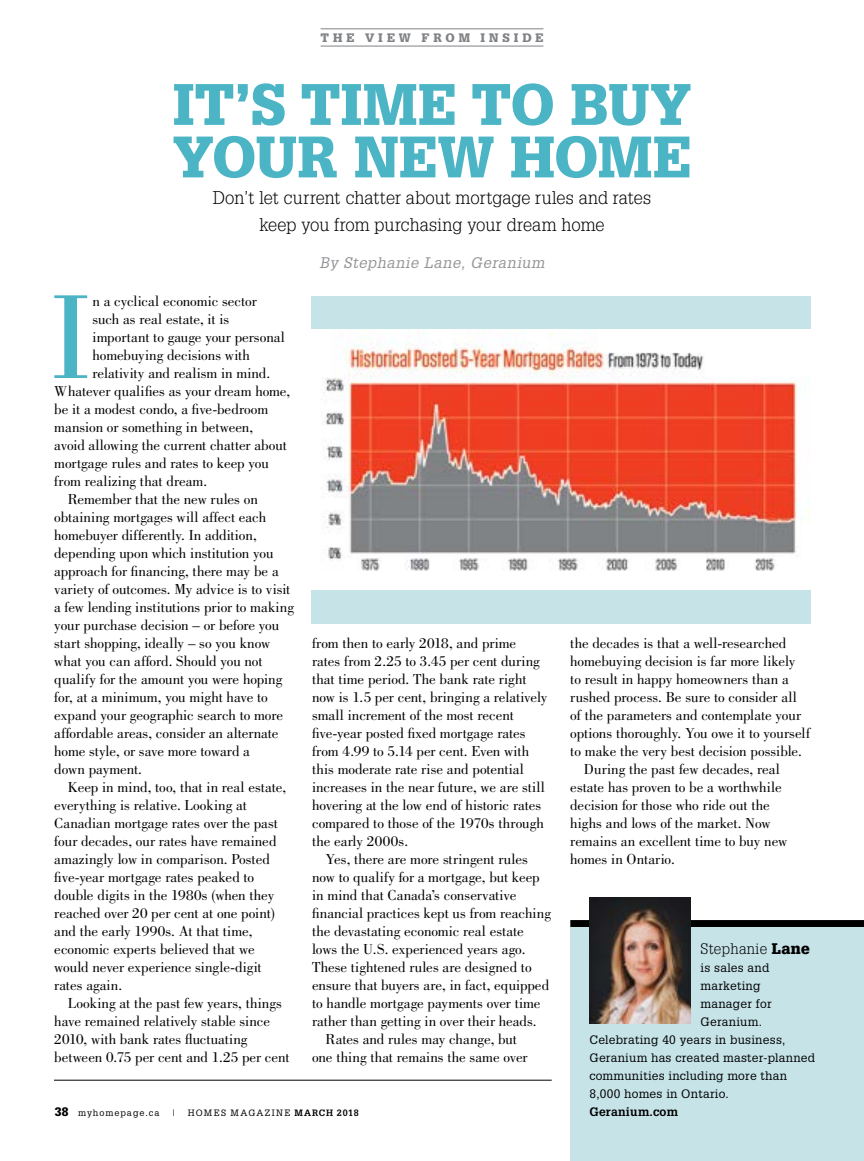
<style>
.page{position:relative;width:864px;height:1161px;background:#fff}
.page>*{position:absolute;margin:0;border:0;box-sizing:border-box;transform-origin:0 0}
.t1{font:300 116.55px "HTF Didot L06";color:#4bb5c5}
.t2{font:900 57px/52.5px "Glypha";letter-spacing:.005em;color:#4bb5c5}
.t3{font:300 18px/27px "Glypha";color:#000;text-align:center}
.t4{font:15px/18px "Bodoni";letter-spacing:-.005em;color:#000}
.t5{font:italic 15px "Glypha";letter-spacing:.035em;color:#939598}
.t6{font:300 15px "Glypha";letter-spacing:.02em;color:#000}
.t7{font:12px "Glypha";letter-spacing:.02em;color:#000}
.t8{font:900 12px "Glypha";letter-spacing:.33em;color:#808285}
.t9{font:700 12px "Glypha";letter-spacing:.02em;color:#000}
.t10{font:9px "Glypha";letter-spacing:.115em;color:#000}
.s1{font-weight:900;font-size:12px}
.s2{font-weight:700}
.s3{font-weight:900}
</style>
<div class="page">
<hr style="left:54px;top:1080px;width:498px;height:1px;background:#000">
<hr style="left:321px;top:29px;width:222px;height:1px;background:#808285">
<hr style="left:321px;top:46px;width:222px;height:1px;background:#808285">
<div style="left:570px;top:920px;width:294px;height:8px;background:#000"></div>
<div style="left:570px;top:928px;width:294px;height:233px;background:#c6e3e8"></div>
<img style="left:590px;top:897px;width:101px;height:127px">
<div style="left:312px;top:296px;width:499px;height:327px;background:#c6e3e8"></div>
<img style="left:312px;top:330px;width:499px;height:259px">
<p class="t8" style="left:321px;top:30px;width:224px">THE VIEW FROM INSIDE</p>
<h2 class="t2" style="left:173px;top:78px;width:520px">IT’S TIME TO BUY<br>YOUR NEW HOME</h2>
<p class="t3" style="left:213px;top:184px;width:440px">Don’t let current chatter about mortgage rules and rates keep you from purchasing your dream home</p>
<p class="t5" style="left:319px;top:254px;width:227px">By Stephanie Lane, Geranium</p>
<h1 class="t1" style="left:49px;top:253px;width:45px">I</h1>
<p class="t4" style="left:93px;top:292px;width:166px">n a cyclical economic sector</p>
<p class="t4" style="left:93px;top:310px;width:138px">such as real estate, it is</p>
<p class="t4" style="left:93px;top:328px;width:194px">important to gauge your personal</p>
<p class="t4" style="left:93px;top:346px;width:159px">homebuying decisions with</p>
<p class="t4" style="left:93px;top:364px;width:179px">relativity and realism in mind.</p>
<p class="t4" style="left:54px;top:382px;width:238px">Whatever qualifies as your dream home,</p>
<p class="t4" style="left:54px;top:400px;width:216px">be it a modest condo, a five-bedroom</p>
<p class="t4" style="left:54px;top:418px;width:200px">mansion or something in between,</p>
<p class="t4" style="left:54px;top:436px;width:234px">avoid allowing the current chatter about</p>
<p class="t4" style="left:54px;top:454px;width:216px">mortgage rules and rates to keep you</p>
<p class="t4" style="left:54px;top:472px;width:154px">from realizing that dream.</p>
<p class="t4" style="left:68px;top:490px;width:192px">Remember that the new rules on</p>
<p class="t4" style="left:54px;top:508px;width:213px">obtaining mortgages will affect each</p>
<p class="t4" style="left:54px;top:526px;width:204px">homebuyer differently. In addition,</p>
<p class="t4" style="left:54px;top:544px;width:221px">depending upon which institution you</p>
<p class="t4" style="left:54px;top:562px;width:226px">approach for financing, there may be a</p>
<p class="t4" style="left:54px;top:580px;width:238px">variety of outcomes. My advice is to visit</p>
<p class="t4" style="left:54px;top:598px;width:241px">a few lending institutions prior to making</p>
<p class="t4" style="left:54px;top:616px;width:227px">your purchase decision – or before you</p>
<p class="t4" style="left:54px;top:634px;width:217px">start shopping, ideally – so you know</p>
<p class="t4" style="left:54px;top:652px;width:210px">what you can afford. Should you not</p>
<p class="t4" style="left:54px;top:670px;width:230px">qualify for the amount you were hoping</p>
<p class="t4" style="left:54px;top:688px;width:215px">for, at a minimum, you might have to</p>
<p class="t4" style="left:54px;top:706px;width:230px">expand your geographic search to more</p>
<p class="t4" style="left:54px;top:724px;width:226px">affordable areas, consider an alternate</p>
<p class="t4" style="left:54px;top:742px;width:197px">home style, or save more toward a</p>
<p class="t4" style="left:54px;top:760px;width:89px">down payment.</p>
<p class="t4" style="left:68px;top:778px;width:220px">Keep in mind, too, that in real estate,</p>
<p class="t4" style="left:54px;top:796px;width:194px">everything is relative. Looking at</p>
<p class="t4" style="left:54px;top:814px;width:225px">Canadian mortgage rates over the past</p>
<p class="t4" style="left:54px;top:832px;width:224px">four decades, our rates have remained</p>
<p class="t4" style="left:54px;top:850px;width:217px">amazingly low in comparison. Posted</p>
<p class="t4" style="left:54px;top:868px;width:202px">five-year mortgage rates peaked to</p>
<p class="t4" style="left:54px;top:886px;width:222px">double digits in the 1980s (when they</p>
<p class="t4" style="left:54px;top:904px;width:222px">reached over 20 per cent at one point)</p>
<p class="t4" style="left:54px;top:922px;width:200px">and the early 1990s. At that time,</p>
<p class="t4" style="left:54px;top:940px;width:202px">economic experts believed that we</p>
<p class="t4" style="left:54px;top:958px;width:209px">would never experience single-digit</p>
<p class="t4" style="left:54px;top:976px;width:69px">rates again.</p>
<p class="t4" style="left:68px;top:994px;width:216px">Looking at the past few years, things</p>
<p class="t4" style="left:54px;top:1012px;width:217px">have remained relatively stable since</p>
<p class="t4" style="left:54px;top:1030px;width:195px">2010, with bank rates fluctuating</p>
<p class="t4" style="left:54px;top:1048px;width:237px">between 0.75 per cent and 1.25 per cent</p>
<p class="t4" style="left:312px;top:634px;width:237px">from then to early 2018, and prime rates from 2.25 to 3.45 per cent during that time period. The bank rate right now is 1.5 per cent, bringing a relatively small increment of the most recent five-year posted fixed mortgage rates from 4.99 to 5.14 per cent. Even with this moderate rate rise and potential increases in the near future, we are still hovering at the low end of historic rates compared to those of the 1970s through the early 2000s.</p>
<p class="t4" style="left:326px;top:850px;width:204px">Yes, there are more stringent rules</p>
<p class="t4" style="left:312px;top:868px;width:229px">now to qualify for a mortgage, but keep</p>
<p class="t4" style="left:312px;top:886px;width:206px">in mind that Canada’s conservative</p>
<p class="t4" style="left:312px;top:904px;width:240px">financial practices kept us from reaching</p>
<p class="t4" style="left:312px;top:922px;width:213px">the devastating economic real estate</p>
<p class="t4" style="left:312px;top:940px;width:215px">lows the U.S. experienced years ago.</p>
<p class="t4" style="left:312px;top:958px;width:221px">These tightened rules are designed to</p>
<p class="t4" style="left:312px;top:976px;width:239px">ensure that buyers are, in fact, equipped</p>
<p class="t4" style="left:312px;top:994px;width:230px">to handle mortgage payments over time</p>
<p class="t4" style="left:312px;top:1012px;width:226px">rather than getting in over their heads.</p>
<p class="t4" style="left:326px;top:1030px;width:193px">Rates and rules may change, but</p>
<p class="t4" style="left:312px;top:1048px;width:217px">one thing that remains the same over</p>
<p class="t10" style="left:55px;top:1107px;width:306px"><span class="s1">38</span> myhomepage.ca | HOMES MAGAZINE <span class="s2">MARCH 2018</span></p>
<p class="t4" style="left:570px;top:634px;width:217px">the decades is that a well-researched</p>
<p class="t4" style="left:570px;top:652px;width:227px">homebuying decision is far more likely</p>
<p class="t4" style="left:570px;top:670px;width:220px">to result in happy homeowners than a</p>
<p class="t4" style="left:570px;top:688px;width:228px">rushed process. Be sure to consider all</p>
<p class="t4" style="left:570px;top:706px;width:232px">of the parameters and contemplate your</p>
<p class="t4" style="left:570px;top:724px;width:241px">options thoroughly. You owe it to yourself</p>
<p class="t4" style="left:570px;top:742px;width:233px">to make the very best decision possible.</p>
<p class="t4" style="left:584px;top:760px;width:198px">During the past few decades, real</p>
<p class="t4" style="left:570px;top:778px;width:213px">estate has proven to be a worthwhile</p>
<p class="t4" style="left:570px;top:796px;width:201px">decision for those who ride out the</p>
<p class="t4" style="left:570px;top:814px;width:202px">highs and lows of the market. Now</p>
<p class="t4" style="left:570px;top:832px;width:219px">remains an excellent time to buy new</p>
<p class="t4" style="left:570px;top:850px;width:106px">homes in Ontario.</p>
<p class="t6" style="left:701px;top:940px;width:110px">Stephanie <span class="s3">Lane</span></p>
<p class="t7" style="left:701px;top:960px;width:70px">is sales and</p>
<p class="t7" style="left:701px;top:978px;width:61px">marketing</p>
<p class="t7" style="left:701px;top:996px;width:73px">manager for</p>
<p class="t7" style="left:701px;top:1014px;width:63px">Geranium.</p>
<p class="t7" style="left:589px;top:1032px;width:198px">Celebrating 40 years in business,</p>
<p class="t7" style="left:589px;top:1050px;width:227px">Geranium has created master-planned</p>
<p class="t7" style="left:589px;top:1068px;width:199px">communities including more than</p>
<p class="t7" style="left:589px;top:1086px;width:141px">8,000 homes in Ontario.</p>
<p class="t9" style="left:589px;top:1104px;width:90px">Geranium.com</p>
</div>
